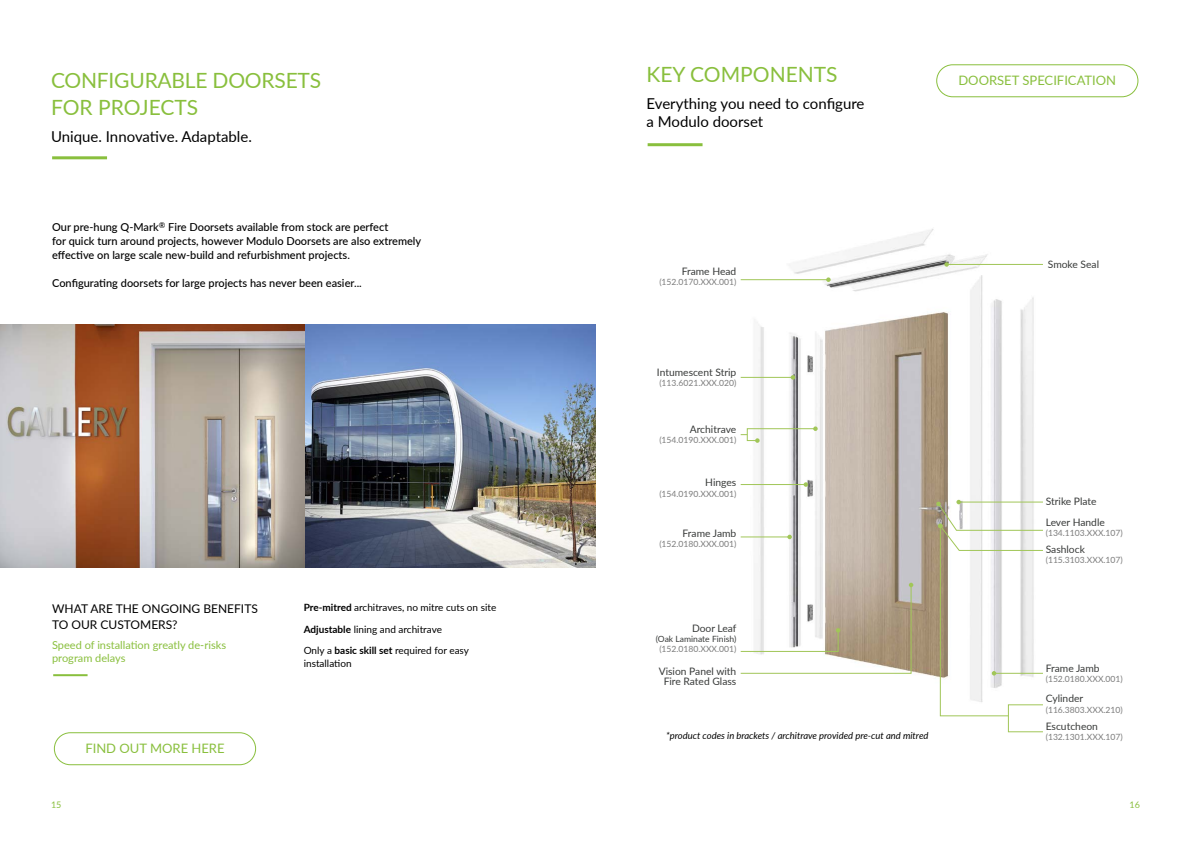
<style>
.page{position:relative;width:1191px;height:842px;background:#fff}
.page>*{position:absolute;margin:0;border:0;box-sizing:border-box;transform-origin:0 0}
.t1{font:21px/27px "Lato";letter-spacing:-.01em;color:#89bf3d}
.t2{font:15px/18px "Lato";color:#000}
.t3{font:13px "Lato";color:#89bf3d}
.t4{font:12px/16px "Lato";color:#000}
.t5{font:500 11px/14px "Lato";color:#000}
.t6{font:11px/13px "Lato";color:#89bf3d}
.t7{font:10.3px/20.6px "Lato";color:#393b3a}
.t8{font:10px/21.5px "Lato";color:#000}
.t9{font:italic 9.4px "Lato";color:#000}
.t10{font:9px "Lato";color:#89bf3d}
.t11{font:8.6px "Lato";color:#7c7c7c}
.t12{font:8.6px "Lato";color:#393b3a}
.s1{font-weight:700}
</style>
<div class="page">
<img style="left:0;top:324px;width:595px;height:243px">
<hr style="left:52px;top:156px;width:55px;height:3px;background:#89bf3d">
<hr style="left:53px;top:674px;width:35px;height:2px;background:#89bf3d">
<hr style="left:647px;top:143px;width:55px;height:3px;background:#89bf3d">
<img style="left:740px;top:229px;width:294px;height:495px">
<hr style="left:946px;top:264px;width:97px;height:1px;background:#a1c658">
<svg style="left:944px;top:262px;width:5px;height:5px"></svg>
<hr style="left:740px;top:279px;width:88px;height:1px;background:#a1c658">
<svg style="left:826px;top:277px;width:4px;height:5px"></svg>
<hr style="left:740px;top:377px;width:53px;height:1px;background:#a1c658">
<svg style="left:790px;top:375px;width:5px;height:5px"></svg>
<hr style="left:740px;top:537px;width:49px;height:1px;background:#a1c658">
<svg style="left:787px;top:535px;width:5px;height:4px"></svg>
<svg style="left:740px;top:583px;width:173px;height:91px"></svg>
<svg style="left:936px;top:500px;width:107px;height:216px"></svg>
<hr style="left:740px;top:484px;width:66px;height:1px;background:#a1c658">
<svg style="left:803px;top:482px;width:5px;height:5px"></svg>
<svg style="left:740px;top:426px;width:77px;height:17px"></svg>
<div style="left:1008px;top:704px;width:35px;height:28px;border:1px solid #a1c658"></div>
<div style="left:54px;top:732px;width:202px;height:33px;border:1px solid #89bf3d;border-radius:16px"></div>
<div style="left:936px;top:64px;width:202px;height:33px;border:1px solid #89bf3d;border-radius:16px"></div>
<h1 class="t1" style="left:51px;top:66px;width:271px">CONFIGURABLE DOORSETS<br>FOR PROJECTS</h1>
<h2 class="t2" style="left:51px;top:127px;width:202px">Unique. Innovative. Adaptable.</h2>
<p class="t5" style="left:52px;top:219px;width:371px">Our pre-hung Q-Mark<sup>®</sup> Fire Doorsets available from stock are perfect<br>for quick turn around projects, however Modulo Doorsets are also extremely effective on large scale new-build and refurbishment projects.</p>
<p class="t5" style="left:52px;top:275px;width:311px">Configurating doorsets for large projects has never been easier...</p>
<p class="t4" style="left:52px;top:600px;width:207px">WHAT ARE THE ONGOING BENEFITS<br>TO OUR CUSTOMERS?</p>
<p class="t6" style="left:52px;top:638px;width:175px">Speed of installation greatly de-risks program delays</p>
<p class="t10" style="left:51px;top:798px;width:12px">15</p>
<p class="t3" style="left:85px;top:739px;width:141px">FIND OUT MORE HERE</p>
<p class="t8" style="left:304px;top:596px;width:194px"><span class="s1">Pre-mitred</span> architraves, no mitre cuts on site<br><span class="s1">Adjustable</span> lining and architrave<br>Only a <span class="s1">basic skill set</span> required for easy</p>
<p class="t8" style="left:304px;top:652px;width:49px">installation</p>
<h1 class="t1" style="left:646px;top:60px;width:193px">KEY COMPONENTS</h1>
<h2 class="t2" style="left:646px;top:94px;width:219px">Everything you need to configure a Modulo doorset</h2>
<p class="t3" style="left:958px;top:71px;width:159px">DOORSET SPECIFICATION</p>
<p class="t7" style="left:681px;top:260px;width:56px">Frame Head</p>
<p class="t11" style="left:659px;top:275px;width:78px">(152.0170.XXX.001)</p>
<p class="t7" style="left:657px;top:361px;width:81px">Intumescent Strip</p>
<p class="t11" style="left:659px;top:377px;width:78px">(113.6021.XXX.020)</p>
<p class="t7" style="left:690px;top:418px;width:48px">Architrave</p>
<p class="t11" style="left:659px;top:434px;width:78px">(154.0190.XXX.001)</p>
<p class="t7" style="left:705px;top:472px;width:33px">Hinges</p>
<p class="t11" style="left:659px;top:487px;width:78px">(154.0190.XXX.001)</p>
<p class="t7" style="left:682px;top:522px;width:55px">Frame Jamb</p>
<p class="t11" style="left:659px;top:538px;width:78px">(152.0180.XXX.001)</p>
<p class="t7" style="left:692px;top:617px;width:46px">Door Leaf</p>
<p class="t12" style="left:656px;top:633px;width:82px">(Oak Laminate Finish)</p>
<p class="t11" style="left:659px;top:643px;width:78px">(152.0180.XXX.001)</p>
<p class="t7" style="left:658px;top:665px;width:79px;line-height:10.3px;text-align:center">Vision Panel with<br>Fire Rated Glass</p>
<p class="t9" style="left:666px;top:729px;width:264px">*product codes in brackets / architrave provided pre-cut and mitred</p>
<p class="t7" style="left:1048px;top:253px;width:53px">Smoke Seal</p>
<p class="t7" style="left:1045px;top:491px;width:61px">Strike Plate<br>Lever Handle</p>
<p class="t11" style="left:1045px;top:527px;width:78px">(134.1103.XXX.107)</p>
<p class="t7" style="left:1045px;top:538px;width:41px">Sashlock</p>
<p class="t11" style="left:1045px;top:553px;width:78px">(115.3103.XXX.107)</p>
<p class="t7" style="left:1045px;top:657px;width:55px">Frame Jamb</p>
<p class="t11" style="left:1045px;top:673px;width:78px">(152.0180.XXX.001)</p>
<p class="t7" style="left:1045px;top:688px;width:39px">Cylinder</p>
<p class="t11" style="left:1045px;top:703px;width:78px">(116.3803.XXX.210)</p>
<p class="t7" style="left:1045px;top:715px;width:54px">Escutcheon</p>
<p class="t11" style="left:1045px;top:730px;width:78px">(132.1301.XXX.107)</p>
<p class="t10" style="left:1129px;top:798px;width:12px">16</p>
</div>
